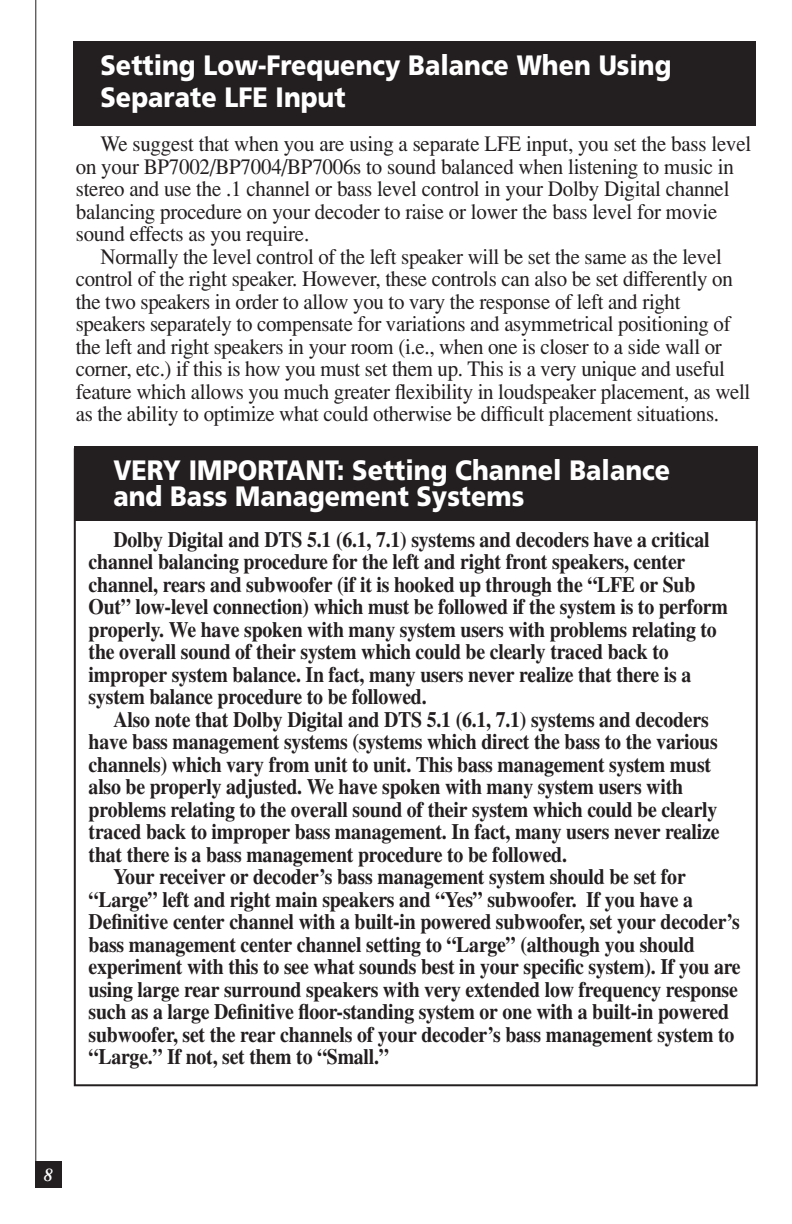
<style>
.page{position:relative;width:792px;height:1224px;background:#fff}
.page>*{position:absolute;margin:0;border:0;box-sizing:border-box;transform-origin:0 0}
.t1{font:900 28px/31.4px "Frutiger";color:#fff;scale:.9 1}
.t2{font:700 22px/22.4px "Times";letter-spacing:-.01em;color:#231f20;scale:.9 1}
.t3{font:22px/22.4px "Times";letter-spacing:-.015em;color:#231f20;scale:.95 1}
.t4{font:italic 600 18px "Times";color:#fff}
</style>
<div class="page">
<div style="left:74px;top:41px;width:682px;height:85px;background:#231f20"></div>
<div style="left:74px;top:446px;width:684px;height:75px;background:#231f20"></div>
<div style="left:35px;top:1161px;width:27px;height:27px;background:#231f20"></div>
<hr style="left:35px;top:0;width:1px;height:1186px;background:#231f20">
<p class="t1" style="left:101px;top:52px;width:636px">Setting Low-Frequency Balance When Using<br>Separate LFE Input</p>
<p class="t3" style="left:76px;top:133px;width:713px;text-indent:25px">We suggest that when you are using a separate LFE input, you set the bass level on your BP7002/BP7004/BP7006s to sound balanced when listening to music in stereo and use the .1 channel or bass level control in your Dolby Digital channel balancing procedure on your decoder to raise or lower the bass level for movie sound effects as you require.</p>
<p class="t3" style="left:76px;top:245px;width:712px;text-indent:25px">Normally the level control of the left speaker will be set the same as the level control of the right speaker. However, these controls can also be set differently on the two speakers in order to allow you to vary the response of left and right speakers separately to compensate for variations and asymmetrical positioning of the left and right speakers in your room (i.e., when one is closer to a side wall or corner, etc.) if this is how you must set them up. This is a very unique and useful feature which allows you much greater flexibility in loudspeaker placement, as well as the ability to optimize what could otherwise be difficult placement situations.</p>
<p class="t1" style="left:113px;top:459px;width:620px;line-height:26px">VERY IMPORTANT: Setting Channel Balance and Bass Management Systems</p>
<p class="t2" style="left:89px;top:530px;width:712px;text-indent:25px">Dolby Digital and DTS 5.1 (6.1, 7.1) systems and decoders have a critical channel balancing procedure for the left and right front speakers, center channel, rears and subwoofer (if it is hooked up through the “LFE or Sub Out” low-level connection) which must be followed if the system is to perform properly. We have spoken with many system users with problems relating to the overall sound of their system which could be clearly traced back to improper system balance. In fact, many users never realize that there is a system balance procedure to be followed.</p>
<p class="t2" style="left:113px;top:710px;width:663px">Also note that Dolby Digital and DTS 5.1 (6.1, 7.1) systems and decoders</p>
<p class="t2" style="left:89px;top:733px;width:701px">have bass management systems (systems which direct the bass to the various</p>
<p class="t2" style="left:89px;top:755px;width:693px">channels) which vary from unit to unit. This bass management system must</p>
<p class="t2" style="left:89px;top:778px;width:662px">also be properly adjusted. We have spoken with many system users with</p>
<p class="t2" style="left:89px;top:800px;width:700px">problems relating to the overall sound of their system which could be clearly</p>
<p class="t2" style="left:89px;top:823px;width:703px">traced back to improper bass management. In fact, many users never realize</p>
<p class="t2" style="left:89px;top:845px;width:533px">that there is a bass management procedure to be followed.</p>
<p class="t2" style="left:113px;top:868px;width:637px">Your receiver or decoder’s bass management system should be set for</p>
<p class="t2" style="left:89px;top:890px;width:673px">“Large” left and right main speakers and “Yes” subwoofer. If you have a</p>
<p class="t2" style="left:89px;top:913px;width:725px">Definitive center channel with a built-in powered subwoofer, set your decoder’s</p>
<p class="t2" style="left:89px;top:935px;width:675px">bass management center channel setting to “Large” (although you should</p>
<p class="t2" style="left:89px;top:958px;width:726px">experiment with this to see what sounds best in your specific system). If you are</p>
<p class="t2" style="left:89px;top:980px;width:723px">using large rear surround speakers with very extended low frequency response</p>
<p class="t2" style="left:89px;top:1003px;width:713px">such as a large Definitive floor-standing system or one with a built-in powered</p>
<p class="t2" style="left:89px;top:1025px;width:719px">subwoofer, set the rear channels of your decoder’s bass management system to</p>
<p class="t2" style="left:89px;top:1048px;width:335px">“Large.” If not, set them to “Small.”</p>
<p class="t4" style="left:44px;top:1168px;width:10px">8</p>
</div>
